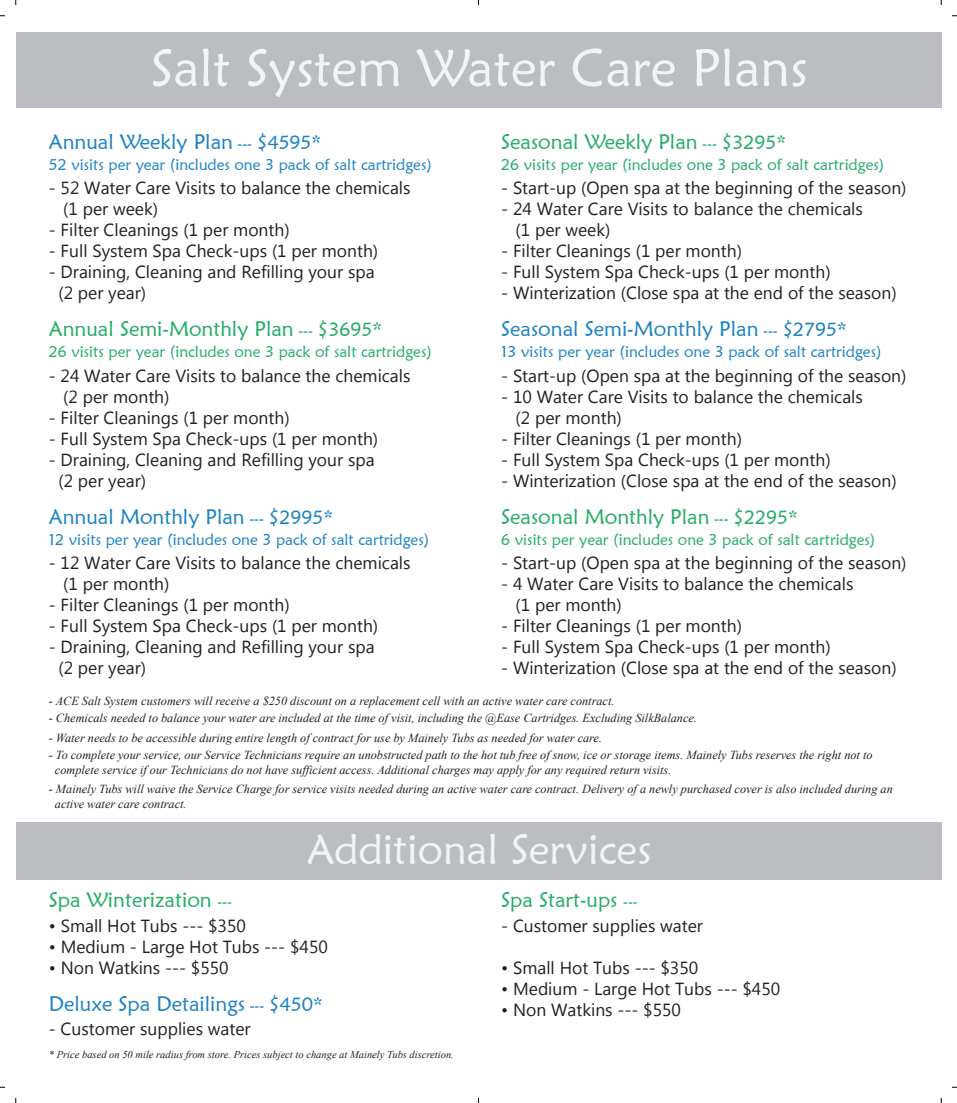
<style>
.page{position:relative;width:957px;height:1103px;background:#fff}
.page>*{position:absolute;margin:0;border:0;box-sizing:border-box;transform-origin:0 0}
.t1{font:52.5px "Maiandra GD";color:#f2f3f4}
.t2{font:42px "Maiandra GD";color:#f2f3f4}
.t3{font:21px "Maiandra GD";color:#22ad66}
.t4{font:21px "Maiandra GD";color:#1b82c3}
.t5{font:17.5px/21px "Microsoft New Tai Lue";color:#231f20}
.t6{font:15.75px "Maiandra GD";color:#1b82c3}
.t7{font:15.75px "Maiandra GD";color:#22ad66}
.t8{font:italic 12.25px/14.7px "Times New Roman";color:#231f20}
.t9{font:italic 10.5px "Times New Roman";color:#231f20}
.s1{font-size:15.75px}
.s2{font-size:19.25px}
</style>
<div class="page">
<div style="left:16px;top:822px;width:925px;height:57px;background:#bcbdc0"></div>
<div style="left:16px;top:32px;width:925px;height:76px;background:#bcbdc0"></div>
<h1 class="t1" style="left:150px;top:36px;width:658px">Salt System Water Care Plans</h1>
<p class="t4" style="left:49px;top:128px;width:274px">Annual Weekly Plan <span class="s1">---</span> <span class="s2">$4595*</span></p>
<p class="t6" style="left:49px;top:154px;width:384px">52 visits per year (includes one 3 pack of salt cartridges)</p>
<p class="t5" style="left:63px;top:179px;width:349px;text-indent:-14px">- 52 Water Care Visits to balance the chemicals (1 per week)</p>
<p class="t5" style="left:49px;top:221px;width:242px">- Filter Cleanings (1 per month)</p>
<p class="t5" style="left:49px;top:242px;width:331px">- Full System Spa Check-ups (1 per month)</p>
<p class="t5" style="left:58px;top:263px;width:317px;text-indent:-10px">- Draining, Cleaning and Refilling your spa (2 per year)</p>
<p class="t3" style="left:49px;top:316px;width:334px">Annual Semi-Monthly Plan <span class="s1">---</span> <span class="s2">$3695*</span></p>
<p class="t7" style="left:49px;top:342px;width:384px">26 visits per year (includes one 3 pack of salt cartridges)</p>
<p class="t5" style="left:63px;top:366px;width:349px;text-indent:-14px">- 24 Water Care Visits to balance the chemicals (2 per month)</p>
<p class="t5" style="left:49px;top:408px;width:242px">- Filter Cleanings (1 per month)</p>
<p class="t5" style="left:49px;top:429px;width:331px">- Full System Spa Check-ups (1 per month)</p>
<p class="t5" style="left:58px;top:450px;width:317px;text-indent:-10px">- Draining, Cleaning and Refilling your spa (2 per year)</p>
<p class="t4" style="left:49px;top:503px;width:285px">Annual Monthly Plan <span class="s1">---</span> <span class="s2">$2995*</span></p>
<p class="t6" style="left:49px;top:529px;width:382px">12 visits per year (includes one 3 pack of salt cartridges)</p>
<p class="t5" style="left:63px;top:554px;width:349px;text-indent:-14px">- 12 Water Care Visits to balance the chemicals (1 per month)</p>
<p class="t5" style="left:49px;top:596px;width:242px">- Filter Cleanings (1 per month)</p>
<p class="t5" style="left:49px;top:617px;width:331px">- Full System Spa Check-ups (1 per month)</p>
<p class="t5" style="left:58px;top:638px;width:317px;text-indent:-10px">- Draining, Cleaning and Refilling your spa (2 per year)</p>
<p class="t3" style="left:501px;top:128px;width:286px">Seasonal Weekly Plan <span class="s1">---</span> <span class="s2">$3295*</span></p>
<p class="t7" style="left:501px;top:154px;width:384px">26 visits per year (includes one 3 pack of salt cartridges)</p>
<p class="t5" style="left:501px;top:179px;width:407px">- Start-up (Open spa at the beginning of the season)</p>
<p class="t5" style="left:515px;top:200px;width:349px;text-indent:-14px">- 24 Water Care Visits to balance the chemicals (1 per week)</p>
<p class="t5" style="left:501px;top:242px;width:242px">- Filter Cleanings (1 per month)</p>
<p class="t5" style="left:501px;top:263px;width:331px">- Full System Spa Check-ups (1 per month)</p>
<p class="t5" style="left:501px;top:284px;width:397px">- Winterization (Close spa at the end of the season)</p>
<p class="t4" style="left:501px;top:316px;width:347px">Seasonal Semi-Monthly Plan <span class="s1">---</span> <span class="s2">$2795*</span></p>
<p class="t6" style="left:501px;top:342px;width:382px">13 visits per year (includes one 3 pack of salt cartridges)</p>
<p class="t5" style="left:501px;top:366px;width:407px">- Start-up (Open spa at the beginning of the season)</p>
<p class="t5" style="left:515px;top:387px;width:349px;text-indent:-14px">- 10 Water Care Visits to balance the chemicals (2 per month)</p>
<p class="t5" style="left:501px;top:429px;width:242px">- Filter Cleanings (1 per month)</p>
<p class="t5" style="left:501px;top:450px;width:331px">- Full System Spa Check-ups (1 per month)</p>
<p class="t5" style="left:501px;top:471px;width:397px">- Winterization (Close spa at the end of the season)</p>
<p class="t3" style="left:501px;top:503px;width:298px">Seasonal Monthly Plan <span class="s1">---</span> <span class="s2">$2295*</span></p>
<p class="t7" style="left:501px;top:529px;width:375px">6 visits per year (includes one 3 pack of salt cartridges)</p>
<p class="t5" style="left:501px;top:554px;width:407px">- Start-up (Open spa at the beginning of the season)</p>
<p class="t5" style="left:501px;top:575px;width:354px">- 4 Water Care Visits to balance the chemicals</p>
<p class="t5" style="left:501px;top:617px;width:242px">- Filter Cleanings (1 per month)</p>
<p class="t5" style="left:501px;top:638px;width:331px">- Full System Spa Check-ups (1 per month)</p>
<p class="t5" style="left:501px;top:659px;width:397px">- Winterization (Close spa at the end of the season)</p>
<p class="t5" style="left:515px;top:596px;width:108px">(1 per month)</p>
<p class="t8" style="left:49px;top:693px;width:567px">- ACE Salt System customers will receive a $250 discount on a replacement cell with an active water care contract.</p>
<p class="t8" style="left:49px;top:710px;width:649px">- Chemicals needed to balance your water are included at the time of visit, including the @Ease Cartridges. Excluding SilkBalance.</p>
<p class="t8" style="left:49px;top:730px;width:554px">- Water needs to be accessible during entire length of contract for use by Mainely Tubs as needed for water care.</p>
<p class="t8" style="left:55px;top:747px;width:819px;text-indent:-6px">- To complete your service, our Service Technicians require an unobstructed path to the hot tub free of snow, ice or storage items. Mainely Tubs reserves the right not to complete service if our Technicians do not have sufficient access. Additional charges may apply for any required return visits.</p>
<p class="t8" style="left:55px;top:781px;width:839px;text-indent:-6px">- Mainely Tubs will waive the Service Charge for service visits needed during an active water care contract. Delivery of a newly purchased cover is also included during an active water care contract.</p>
<h2 class="t2" style="left:307px;top:823px;width:346px">Additional Services</h2>
<p class="t3" style="left:501px;top:886px;width:138px">Spa Start-ups <span class="s1">---</span></p>
<p class="t5" style="left:501px;top:916px;width:203px">- Customer supplies water</p>
<p class="t5" style="left:501px;top:958px;width:198px">• Small Hot Tubs --- $350</p>
<p class="t5" style="left:501px;top:979px;width:280px">• Medium - Large Hot Tubs --- $450</p>
<p class="t3" style="left:49px;top:886px;width:185px">Spa Winterization <span class="s1">---</span></p>
<p class="t5" style="left:49px;top:916px;width:198px">• Small Hot Tubs --- $350</p>
<p class="t5" style="left:49px;top:937px;width:280px">• Medium - Large Hot Tubs --- $450</p>
<p class="t5" style="left:49px;top:958px;width:181px">• Non Watkins --- $550</p>
<p class="t4" style="left:49px;top:990px;width:275px">Deluxe Spa Detailings <span class="s1">---</span> <span class="s2">$450*</span></p>
<p class="t5" style="left:501px;top:1000px;width:181px">• Non Watkins --- $550</p>
<p class="t5" style="left:49px;top:1019px;width:203px">- Customer supplies water</p>
<p class="t9" style="left:49px;top:1047px;width:406px">* Price based on 50 mile radius from store. Prices subject to change at Mainely Tubs discretion.</p>
</div>
